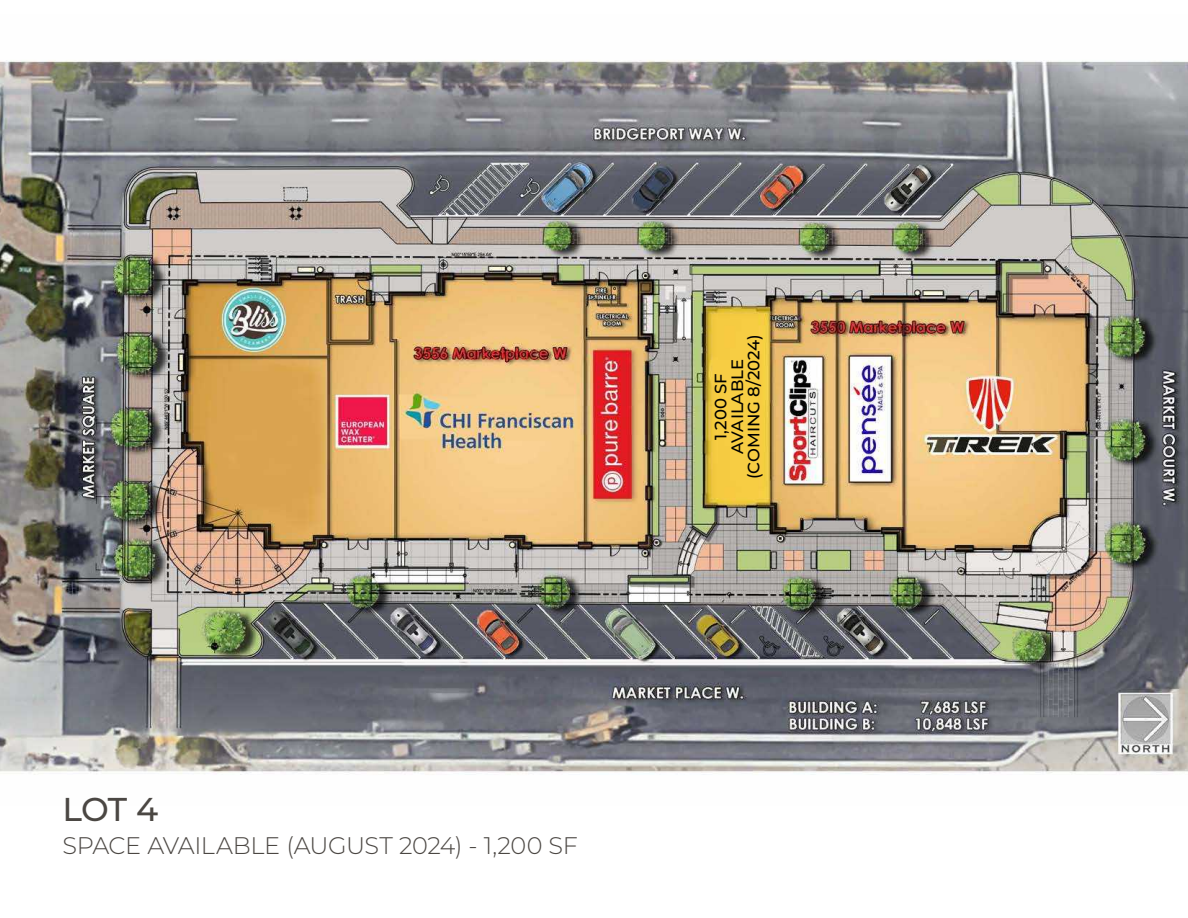
<style>
.page{position:relative;width:1188px;height:918px;background:#fff}
.page>*{position:absolute;margin:0;border:0;box-sizing:border-box;transform-origin:0 0}
.t1{font:500 33px "Montserrat";color:#4b4743}
.t2{font:300 24px "Montserrat";letter-spacing:-.02em;color:#4b4743}
.t3{font:500 16.5px/16.5px "Montserrat";color:#000;text-align:center}
</style>
<div class="page">
<img style="left:0;top:60px;width:1188px;height:715px">
<h1 class="t1" style="left:63px;top:787px;width:97px">LOT 4</h1>
<p class="t2" style="left:63px;top:829px;width:517px">SPACE AVAILABLE (AUGUST 2024) - 1,200 SF</p>
<p class="t3" style="left:712px;top:479px;width:147px;rotate:-90deg">1,200 SF<br>AVAILABLE (COMING 8/2024)</p>
</div>
